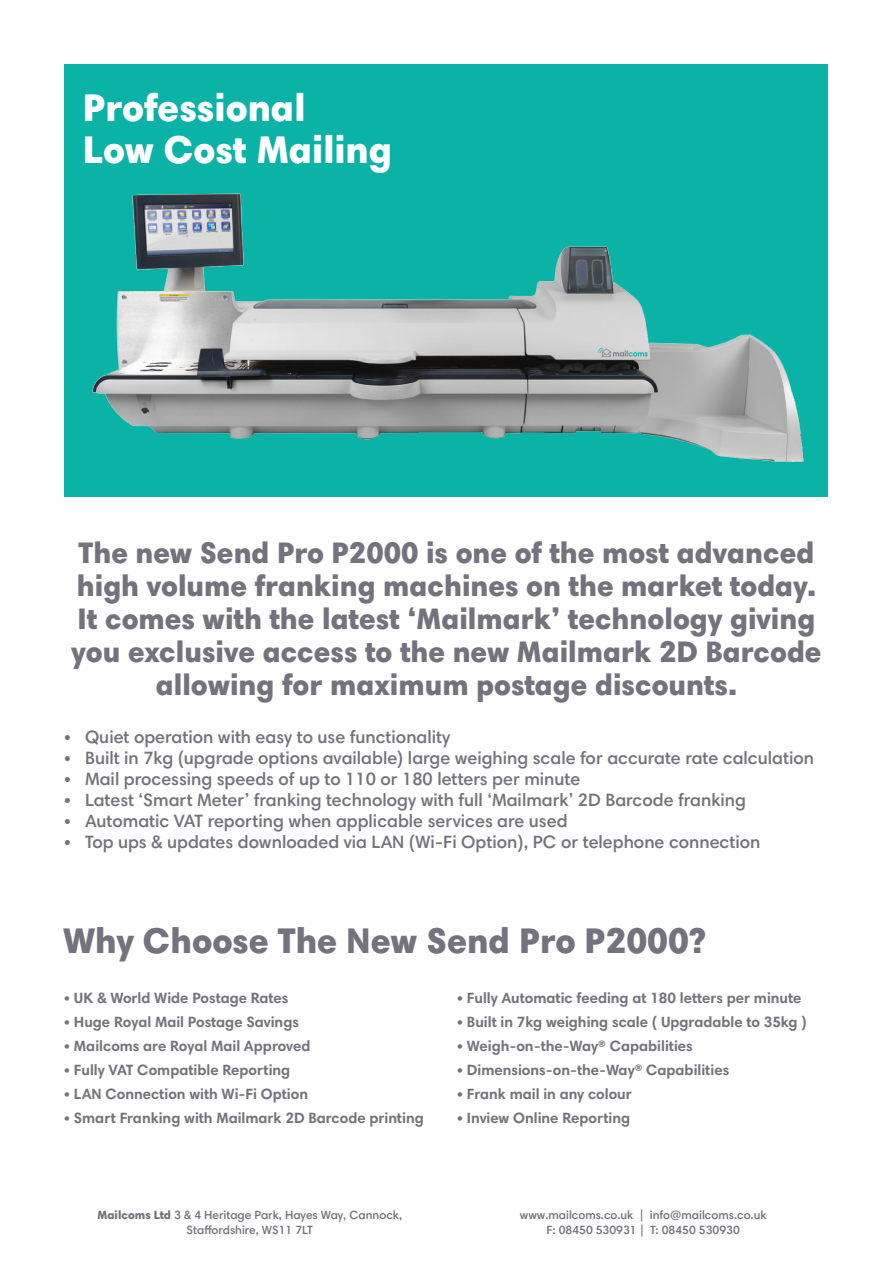
<style>
.page{position:relative;width:893px;height:1263px;background:#fff}
.page>*{position:absolute;margin:0;border:0;box-sizing:border-box;transform-origin:0 0}
.t1{font:900 39px "Harmonia Sans Pro Cyr";color:#fff}
.t2{font:900 36px "Harmonia Sans Pro Cyr";color:#74737d}
.t3{font:900 30px/33px "Harmonia Sans Pro Cyr";color:#74737d;text-align:center}
.t4{font:600 18px "Harmonia Sans Pro Cyr";color:#74737d}
.t5{font:700 15px "Harmonia Sans Pro Cyr";color:#74737d}
.t6{font:600 12px/15px "Harmonia Sans Pro Cyr";color:#74737d;text-align:center}
.s1{font-weight:900}
</style>
<div class="page">
<div style="left:65px;top:64px;width:763px;height:432px;background:#0ab3a5"></div>
<img style="left:92px;top:193px;width:712px;height:270px">
<p class="t1" style="left:83px;top:82px;width:224px">Professional</p>
<p class="t1" style="left:83px;top:124px;width:311px">Low Cost Mailing</p>
<p class="t3" style="left:71px;top:535px;width:752px">The new Send Pro P2000 is one of the most advanced high volume franking machines on the market today.<br>It comes with the latest ‘Mailmark’ technology giving you exclusive access to the new Mailmark 2D Barcode allowing for maximum postage discounts.</p>
<p class="t4" style="left:64px;top:726px;width:388px">• Quiet operation with easy to use functionality</p>
<p class="t4" style="left:64px;top:747px;width:752px">• Built in 7kg (upgrade options available) large weighing scale for accurate rate calculation</p>
<p class="t4" style="left:64px;top:768px;width:518px">• Mail processing speeds of up to 110 or 180 letters per minute</p>
<p class="t4" style="left:64px;top:789px;width:684px">• Latest ‘Smart Meter’ franking technology with full ‘Mailmark’ 2D Barcode franking</p>
<p class="t4" style="left:64px;top:810px;width:505px">• Automatic VAT reporting when applicable services are used</p>
<p class="t4" style="left:64px;top:831px;width:698px">• Top ups &amp; updates downloaded via LAN (Wi-Fi Option), PC or telephone connection</p>
<p class="t2" style="left:63px;top:917px;width:645px">Why Choose The New Send Pro P2000?</p>
<p class="t5" style="left:64px;top:989px;width:226px">• UK &amp; World Wide Postage Rates</p>
<p class="t5" style="left:64px;top:1013px;width:237px">• Huge Royal Mail Postage Savings</p>
<p class="t5" style="left:64px;top:1037px;width:248px">• Mailcoms are Royal Mail Approved</p>
<p class="t5" style="left:64px;top:1061px;width:228px">• Fully VAT Compatible Reporting</p>
<p class="t5" style="left:64px;top:1085px;width:246px">• LAN Connection with Wi-Fi Option</p>
<p class="t5" style="left:64px;top:1109px;width:361px">• Smart Franking with Mailmark 2D Barcode printing</p>
<p class="t5" style="left:457px;top:989px;width:346px">• Fully Automatic feeding at 180 letters per minute</p>
<p class="t5" style="left:457px;top:1013px;width:352px">• Built in 7kg weighing scale ( Upgradable to 35kg )</p>
<p class="t5" style="left:457px;top:1037px;width:238px">• Weigh-on-the-Way® Capabilities</p>
<p class="t5" style="left:457px;top:1061px;width:274px">• Dimensions-on-the-Way® Capabilities</p>
<p class="t5" style="left:457px;top:1085px;width:177px">• Frank mail in any colour</p>
<p class="t5" style="left:457px;top:1109px;width:175px">• Inview Online Reporting</p>
<p class="t6" style="left:98px;top:1207px;width:306px"><span class="s1">Mailcoms Ltd</span> 3 &amp; 4 Heritage Park, Hayes Way, Cannock,<br>Staffordshire, WS11 7LT</p>
<p class="t6" style="left:520px;top:1207px;width:248px">www.mailcoms.co.uk | info@mailcoms.co.uk</p>
<p class="t6" style="left:546px;top:1222px;width:195px">F: 08450 530931 | T: 08450 530930</p>
</div>
